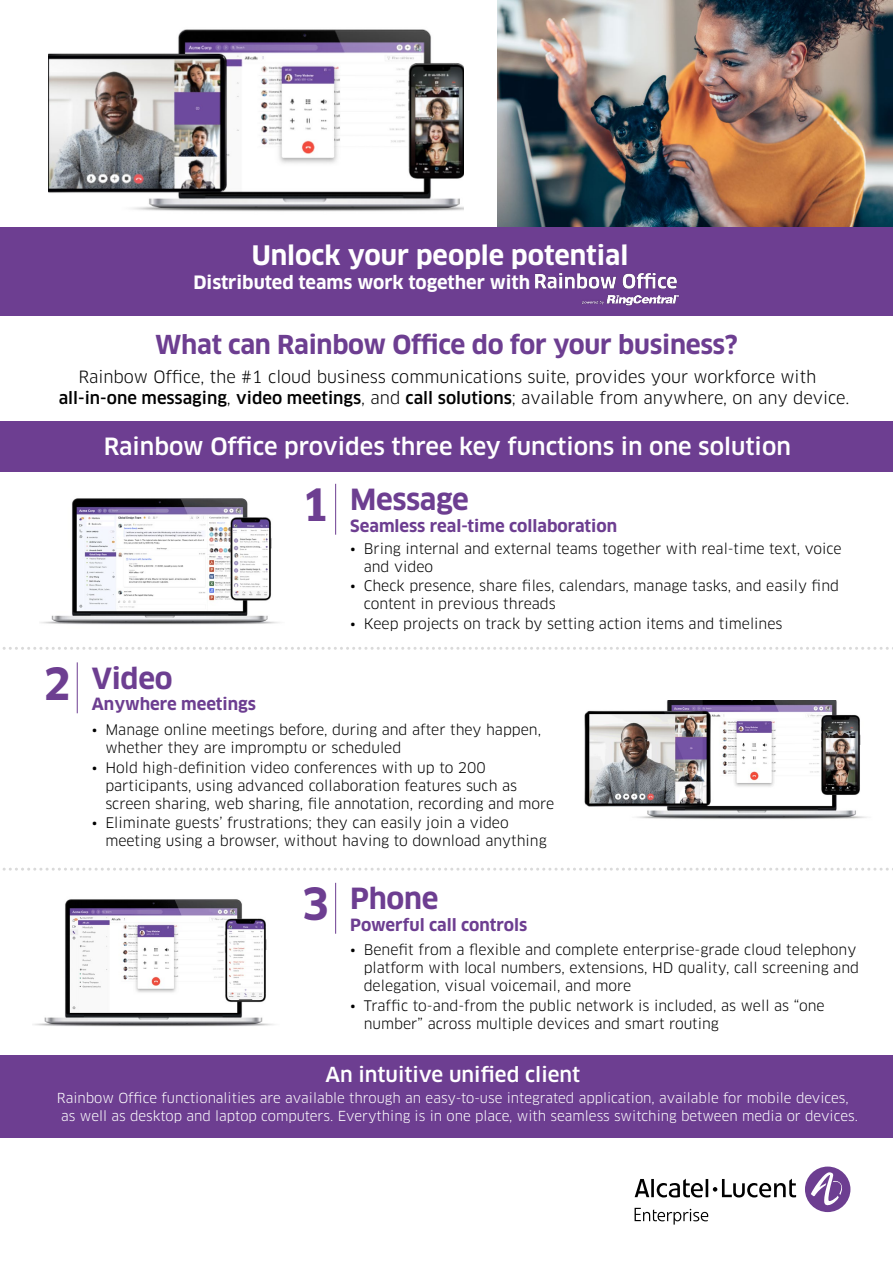
<style>
.page{position:relative;width:893px;height:1263px;background:#fff}
.page>*{position:absolute;margin:0;border:0;box-sizing:border-box;transform-origin:0 0}
.t1{font:700 43.5px "Clan OT";color:#6d3e91}
.t2{font:700 28.5px "Clan OT";letter-spacing:-.01em;color:#6d3e91}
.t3{font:700 26.25px "Clan OT";color:#fff}
.t4{font:700 25.5px "Clan OT";letter-spacing:-.01em;color:#6d3e91}
.t5{font:500 23.25px "Clan OT";color:#fff}
.t6{font:500 20.25px "Clan OT";color:#fff}
.t7{font:700 18px "Clan OT";color:#fff}
.t8{font:16.5px/21px "Clan OT";color:#000}
.t9{font:700 16.5px "Clan OT";color:#6d3e91}
.t10{font:14.25px/18px "Clan OT";color:#000}
.t11{font:13.5px/18px "Clan OT";color:#fff}
.s1{font-size:20.25px;color:#6d3e91}
.s2{font-weight:500}
</style>
<div class="page">
<img style="left:49px;top:29px;width:414px;height:183px">
<img style="left:584px;top:700px;width:283px;height:119px">
<div style="left:0;top:421px;width:893px;height:51px;background:#6d3e91"></div>
<div style="left:0;top:1054px;width:893px;height:83px;background:#6d3e91"></div>
<img style="left:40px;top:498px;width:239px;height:127px">
<img style="left:33px;top:899px;width:241px;height:128px">
<hr style="left:335px;top:484px;width:1px;height:51px;background:#6d3e91">
<hr style="left:335px;top:883px;width:1px;height:51px;background:#6d3e91">
<hr style="left:77px;top:662px;width:1px;height:51px;background:#6d3e91">
<svg style="left:2px;top:647px;width:891px;height:3px"></svg>
<svg style="left:2px;top:868px;width:891px;height:3px"></svg>
<div style="left:805px;top:1166px;width:45px;height:46px;background:#6d3e91;border-radius:50%"></div>
<svg style="left:811px;top:1172px;width:34px;height:34px"></svg>
<svg style="left:635px;top:1179px;width:161px;height:18px"></svg>
<svg style="left:635px;top:1208px;width:73px;height:16px"></svg>
<img style="left:498px;top:0;width:395px;height:227px">
<div style="left:0;top:227px;width:893px;height:89px;background:#6d3e91"></div>
<img style="left:535px;top:272px;width:144px;height:34px">
<h3 class="t3" style="left:252px;top:240px;width:378px">Unlock your people potential</h3>
<p class="t7" style="left:193px;top:271px;width:495px">Distributed teams work together with <span class="s1">Rainbow Office</span></p>
<h3 class="t4" style="left:155px;top:330px;width:584px">What can Rainbow Office do for your business?</h3>
<p class="t8" style="left:59px;top:367px;width:792px;text-indent:20px">Rainbow Office, the #1 cloud business communications suite, provides your workforce with <span class="s2">all-in-one messaging</span>, <span class="s2">video meetings</span>, and <span class="s2">call solutions</span>; available from anywhere, on any device.</p>
<h3 class="t5" style="left:104px;top:433px;width:689px">Rainbow Office provides three key functions in one solution</h3>
<h1 class="t1" style="left:43px;top:658px;width:29px">2</h1>
<h2 class="t2" style="left:92px;top:662px;width:82px">Video</h2>
<p class="t9" style="left:92px;top:695px;width:166px">Anywhere meetings</p>
<h1 class="t1" style="left:302px;top:480px;width:29px">1</h1>
<h2 class="t2" style="left:350px;top:483px;width:120px">Message</h2>
<p class="t9" style="left:350px;top:516px;width:268px">Seamless real-time collaboration</p>
<p class="t10" style="left:364px;top:539px;width:479px;text-indent:-13px">• Bring internal and external teams together with real-time text, voice and video</p>
<p class="t10" style="left:364px;top:577px;width:477px;text-indent:-13px">• Check presence, share files, calendars, manage tasks, and easily find content in previous threads</p>
<p class="t10" style="left:350px;top:615px;width:434px">• Keep projects on track by setting action items and timelines</p>
<p class="t10" style="left:105px;top:721px;width:437px;text-indent:-13px">• Manage online meetings before, during and after they happen, whether they are impromptu or scheduled</p>
<p class="t10" style="left:105px;top:758px;width:451px;text-indent:-13px">• Hold high-definition video conferences with up to 200 participants, using advanced collaboration features such as screen sharing, web sharing, file annotation, recording and more</p>
<p class="t10" style="left:105px;top:814px;width:443px;text-indent:-13px">• Eliminate guests’ frustrations; they can easily join a video meeting using a browser, without having to download anything</p>
<h1 class="t1" style="left:302px;top:879px;width:29px">3</h1>
<h2 class="t2" style="left:350px;top:882px;width:90px">Phone</h2>
<p class="t9" style="left:350px;top:915px;width:179px">Powerful call controls</p>
<p class="t10" style="left:364px;top:941px;width:497px;text-indent:-13px">• Benefit from a flexible and complete enterprise-grade cloud telephony platform with local numbers, extensions, HD quality, call screening and delegation, visual voicemail, and more</p>
<p class="t10" style="left:364px;top:997px;width:462px;text-indent:-13px">• Traffic to-and-from the public network is included, as well as “one number” across multiple devices and smart routing</p>
<h3 class="t6" style="left:325px;top:1062px;width:256px">An intuitive unified client</h3>
<p class="t11" style="left:61px;top:1089px;width:798px;text-indent:-4px">Rainbow Office functionalities are available through an easy-to-use integrated application, available for mobile devices, as well as desktop and laptop computers. Everything is in one place, with seamless switching between media or devices.</p>
</div>
